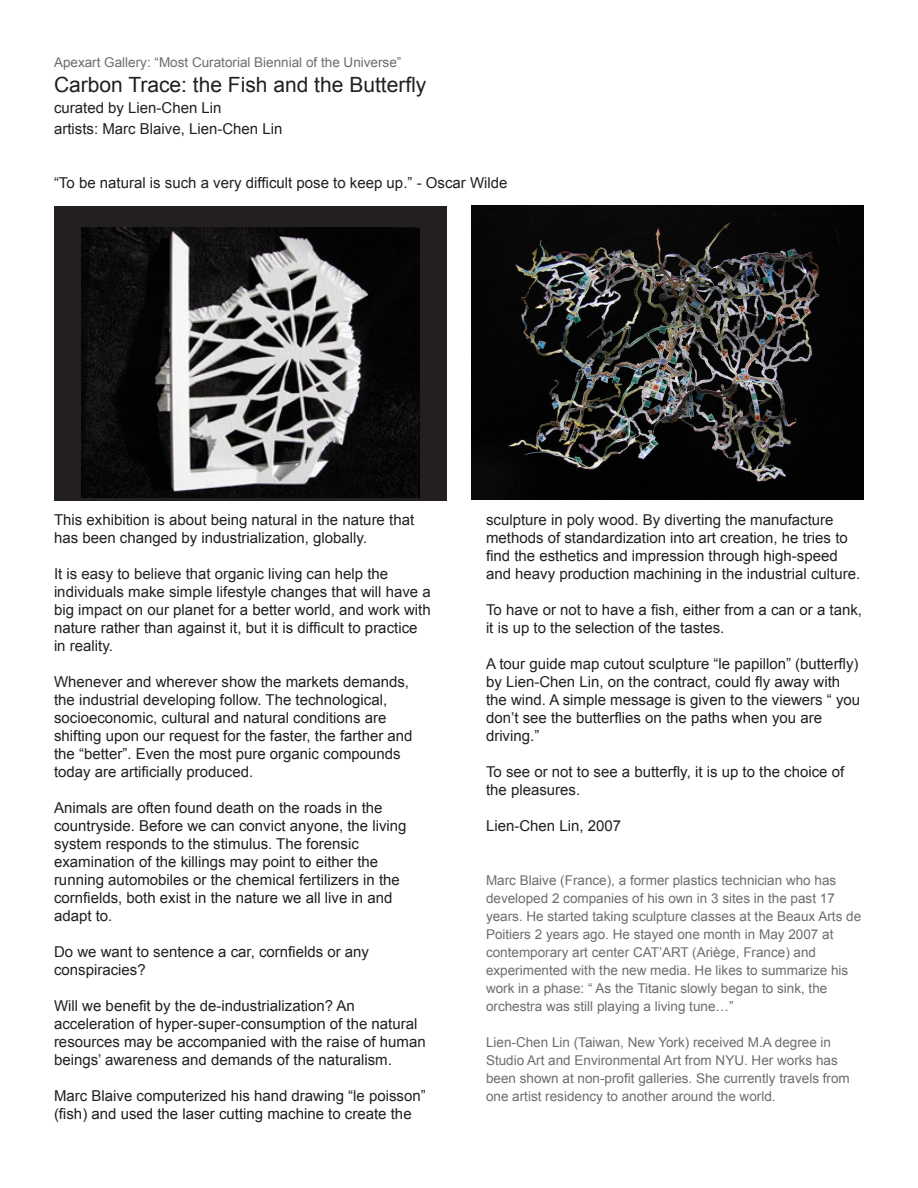
<style>
.page{position:relative;width:918px;height:1188px;background:#fff}
.page>*{position:absolute;margin:0;border:0;box-sizing:border-box;transform-origin:0 0}
.t1{font:21px "Arial";color:#231f20}
.t2{font:15px/18px "Arial";color:#231f20}
.t3{font:13.5px/18px "Arial";color:#6c6d70}
</style>
<div class="page">
<div style="left:54px;top:206px;width:393px;height:294px;background:#231f20"></div>
<img style="left:82px;top:228px;width:337px;height:270px">
<img style="left:471px;top:205px;width:393px;height:295px">
<p class="t3" style="left:54px;top:53px;width:349px">Apexart Gallery: “Most Curatorial Biennial of the Universe”</p>
<p class="t1" style="left:54px;top:73px;width:374px">Carbon Trace: the Fish and the Butterfly</p>
<p class="t2" style="left:54px;top:98px;width:230px;line-height:21px">curated by Lien-Chen Lin<br>artists: Marc Blaive, Lien-Chen Lin</p>
<p class="t2" style="left:54px;top:174px;width:455px">“To be natural is such a very difficult pose to keep up.” - Oscar Wilde</p>
<p class="t2" style="left:54px;top:511px;width:362px">This exhibition is about being natural in the nature that has been changed by industrialization, globally.</p>
<p class="t2" style="left:54px;top:565px;width:378px">It is easy to believe that organic living can help the individuals make simple lifestyle changes that will have a big impact on our planet for a better world, and work with nature rather than against it, but it is difficult to practice in reality.</p>
<p class="t2" style="left:54px;top:673px;width:360px">Whenever and wherever show the markets demands, the industrial developing follow. The technological, socioeconomic, cultural and natural conditions are shifting upon our request for the faster, the farther and the “better”. Even the most pure organic compounds today are artificially produced.</p>
<p class="t2" style="left:54px;top:799px;width:354px">Animals are often found death on the roads in the countryside. Before we can convict anyone, the living system responds to the stimulus. The forensic examination of the killings may point to either the running automobiles or the chemical fertilizers in the cornfields, both exist in the nature we all live in and adapt to.</p>
<p class="t2" style="left:54px;top:943px;width:317px">Do we want to sentence a car, cornfields or any conspiracies?</p>
<p class="t2" style="left:54px;top:997px;width:373px">Will we benefit by the de-industrialization? An acceleration of hyper-super-consumption of the natural resources may be accompanied with the raise of human beings’ awareness and demands of the naturalism.</p>
<p class="t2" style="left:54px;top:1087px;width:373px">Marc Blaive computerized his hand drawing “le poisson” (fish) and used the laser cutting machine to create the</p>
<p class="t2" style="left:486px;top:511px;width:376px">sculpture in poly wood. By diverting the manufacture methods of standardization into art creation, he tries to find the esthetics and impression through high-speed and heavy production machining in the industrial culture.</p>
<p class="t2" style="left:486px;top:601px;width:378px">To have or not to have a fish, either from a can or a tank, it is up to the selection of the tastes.</p>
<p class="t2" style="left:486px;top:655px;width:376px">A tour guide map cutout sculpture “le papillon” (butterfly) by Lien-Chen Lin, on the contract, could fly away with the wind. A simple message is given to the viewers “ you don’t see the butterflies on the paths when you are driving.”</p>
<p class="t2" style="left:486px;top:763px;width:360px">To see or not to see a butterfly, it is up to the choice of the pleasures.</p>
<p class="t2" style="left:486px;top:817px;width:137px">Lien-Chen Lin, 2007</p>
<p class="t3" style="left:486px;top:871px;width:377px">Marc Blaive (France), a former plastics technician who has developed 2 companies of his own in 3 sites in the past 17 years. He started taking sculpture classes at the Beaux Arts de Poitiers 2 years ago. He stayed one month in May 2007 at contemporary art center CAT’ART (Ariège, France) and experimented with the new media. He likes to summarize his work in a phase: “ As the Titanic slowly began to sink, the orchestra was still playing a living tune…”</p>
<p class="t3" style="left:486px;top:1033px;width:365px">Lien-Chen Lin (Taiwan, New York) received M.A degree in Studio Art and Environmental Art from NYU. Her works has been shown at non-profit galleries. She currently travels from one artist residency to another around the world.</p>
</div>
